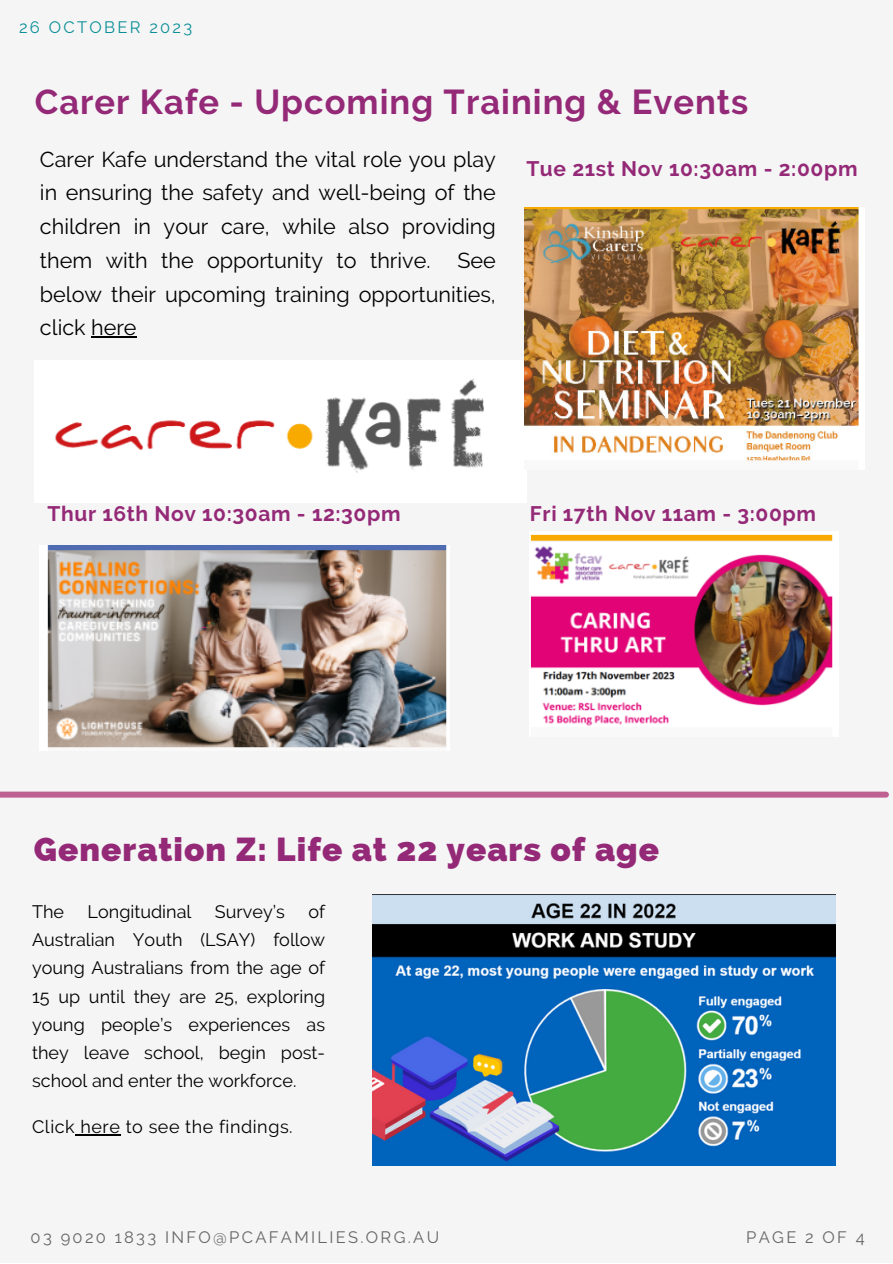
<style>
.page{position:relative;width:893px;height:1264px;background:#fff}
.page>*{position:absolute;margin:0;border:0;box-sizing:border-box;transform-origin:0 0}
.t1{font:700 34.5px "Raleway";letter-spacing:.03em;color:#942977}
.t2{font:800 33.3px "Raleway";letter-spacing:.03em;color:#942977}
.t3{font:21.6px/33.8px "Raleway";color:#000;text-align:justify}
.t4{font:700 21px "Raleway";letter-spacing:.03em;color:#942977}
.t5{font:18px/28px "Raleway";color:#000;text-align:justify}
.t6{font:18px "Raleway";letter-spacing:.03em;color:#000}
.t7{font:16.5px "Raleway";letter-spacing:.14em;color:#666}
.t8{font:16.5px "Raleway";letter-spacing:.14em;color:#0b8f98}
</style>
<div class="page">
<div style="left:0;top:0;width:892px;height:1262px;background:#f5f5f5"></div>
<svg style="left:0;top:791px;width:888px;height:6px;background:#c46f9d"></svg>
<img style="left:372px;top:894px;width:463px;height:271px">
<img style="left:55px;top:379px;width:429px;height:94px">
<img style="left:47px;top:546px;width:400px;height:202px">
<img style="left:531px;top:534px;width:302px;height:192px">
<img style="left:524px;top:208px;width:335px;height:253px">
<hr style="left:75px;top:1134px;width:46px;height:1px;background:#000">
<hr style="left:91px;top:336px;width:46px;height:1px;background:#000">
<p class="t8" style="left:19px;top:18px;width:175px">26 OCTOBER 2023</p>
<p class="t1" style="left:35px;top:81px;width:715px">Carer Kafe - Upcoming Training &amp; Events</p>
<p class="t3" style="left:40px;top:142px;width:457px">Carer Kafe understand the vital role you play in ensuring the safety and well-being of the children in your care, while also providing them with the opportunity to thrive. See below their upcoming training opportunities, click here</p>
<p class="t4" style="left:526px;top:157px;width:333px">Tue 21st Nov 10:30am - 2:00pm</p>
<p class="t4" style="left:47px;top:501px;width:354px">Thur 16th Nov 10:30am - 12:30pm</p>
<p class="t4" style="left:530px;top:501px;width:287px">Fri 17th Nov 11am - 3:00pm</p>
<p class="t2" style="left:34px;top:829px;width:626px">Generation Z: Life at 22 years of age</p>
<p class="t5" style="left:32px;top:897px;width:34px">The</p>
<p class="t5" style="left:88px;top:897px;width:105px">Longitudinal</p>
<p class="t5" style="left:215px;top:897px;width:71px">Survey’s</p>
<p class="t5" style="left:32px;top:897px;width:294px;text-indent:276px">of Australian Youth (LSAY) follow young Australians from the age of 15 up until they are 25, exploring young people’s experiences as they leave school, begin post&shy;school and enter the workforce.</p>
<p class="t6" style="left:32px;top:1116px;width:262px">Click here to see the findings.</p>
<p class="t7" style="left:31px;top:1226px;width:410px">03 9020 1833 INFO@PCAFAMILIES.ORG.AU</p>
<p class="t7" style="left:746px;top:1226px;width:120px">PAGE 2 OF 4</p>
</div>
